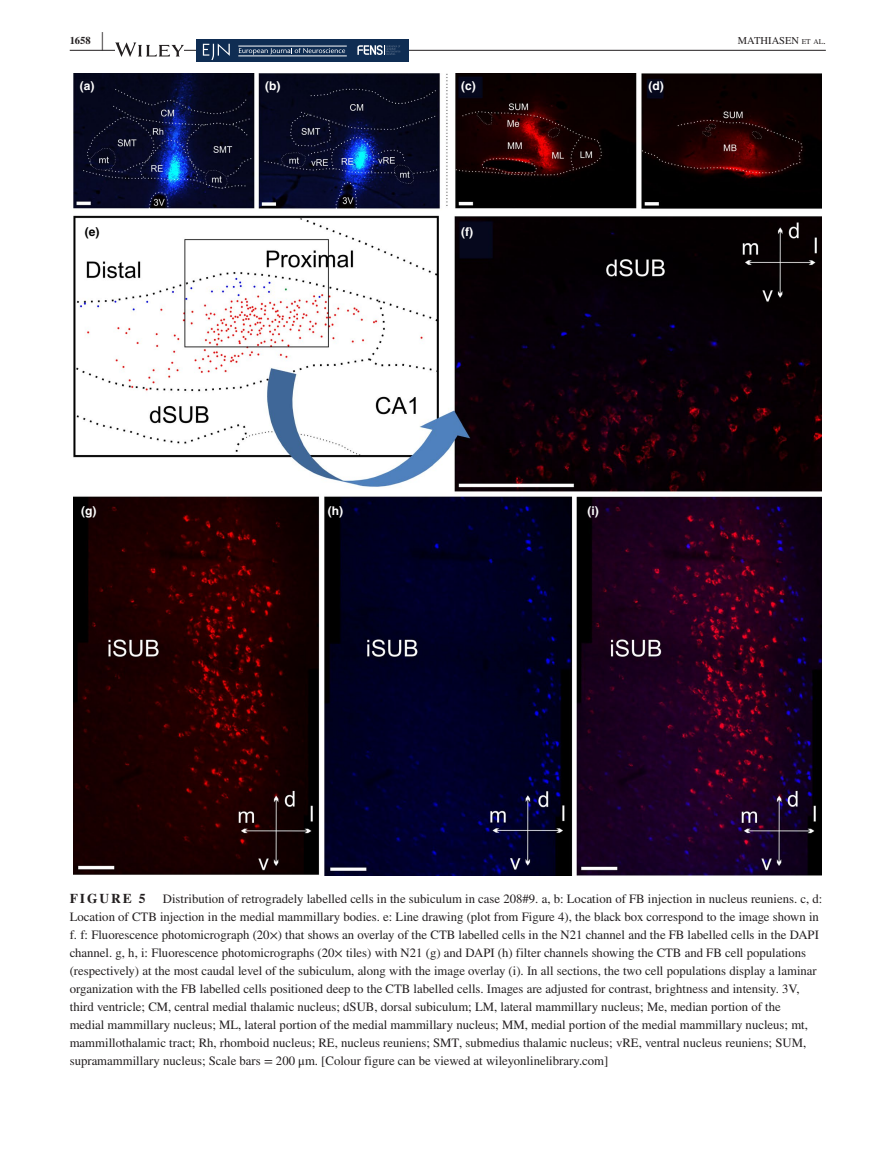
<style>
.page{position:relative;width:893px;height:1174px;background:#fff}
.page>*{position:absolute;margin:0;border:0;box-sizing:border-box;transform-origin:0 0}
.t1{font:700 25.95px "STIX";color:#231f20;scale:.36 1}
.t2{font:700 13.5px "STIX";letter-spacing:.14em;color:#231f20}
.t3{font:12.75px/18px "STIX";color:#231f20}
.t4{font:700 12px "Helvetica";color:#fff}
.t5{font:700 12px "Helvetica";color:#000}
.t6{font:10.5px "STIX";color:#231f20}
.t7{font:700 10.5px "STIX";color:#231f20}
.s1{font-size:7.35px}
</style>
<div class="page">
<hr style="left:70px;top:50px;width:756px;height:1px;background:#231f20">
<svg style="left:115px;top:42px;width:69px;height:15px"></svg>
<div style="left:196px;top:39px;width:213px;height:22px;background:#0f2d53"></div>
<svg style="left:357px;top:45px;width:43px;height:10px"></svg>
<svg style="left:203px;top:43px;width:27px;height:17px"></svg>
<svg style="left:239px;top:48px;width:106px;height:7px"></svg>
<hr style="left:238px;top:56px;width:109px;height:1px;background:#fff">
<hr style="left:238px;top:46px;width:109px;height:1px;background:#fff">
<img style="left:74px;top:73px;width:748px;height:802px">
<p class="t7" style="left:70px;top:34px;width:22px">1658</p>
<h1 class="t1" style="left:102px;top:26px;width:7px">|</h1>
<p class="t6" style="left:738px;top:33px;width:89px">MATHIASEN <span class="s1">et al</span>.</p>
<p class="t4" style="left:80px;top:78px;width:16px">(a)</p>
<p class="t4" style="left:265px;top:78px;width:17px">(b)</p>
<p class="t4" style="left:461px;top:78px;width:16px">(c)</p>
<p class="t4" style="left:648px;top:78px;width:17px">(d)</p>
<p class="t5" style="left:85px;top:224px;width:16px">(e)</p>
<p class="t4" style="left:461px;top:224px;width:13px">(f)</p>
<p class="t4" style="left:81px;top:503px;width:17px">(g)</p>
<p class="t4" style="left:328px;top:503px;width:17px">(h)</p>
<p class="t4" style="left:587px;top:503px;width:13px">(i)</p>
<p class="t2" style="left:70px;top:890px;width:77px">FIGURE 5</p>
<p class="t3" style="left:70px;top:890px;width:754px;text-indent:93px">Distribution of retrogradely labelled cells in the subiculum in case 208#9. a, b: Location of FB injection in nucleus reuniens. c, d:<br>Location of CTB injection in the medial mammillary bodies. e: Line drawing (plot from Figure 4), the black box correspond to the image shown in f. f: Fluorescence photomicrograph (20×) that shows an overlay of the CTB labelled cells in the N21 channel and the FB labelled cells in the DAPI channel. g, h, i: Fluorescence photomicrographs (20× tiles) with N21 (g) and DAPI (h) filter channels showing the CTB and FB cell populations (respectively) at the most caudal level of the subiculum, along with the image overlay (i). In all sections, the two cell populations display a laminar organization with the FB labelled cells positioned deep to the CTB labelled cells. Images are adjusted for contrast, brightness and intensity. 3V, third ventricle; CM, central medial thalamic nucleus; dSUB, dorsal subiculum; LM, lateral mammillary nucleus; Me, median portion of the<br>medial mammillary nucleus; ML, lateral portion of the medial mammillary nucleus; MM, medial portion of the medial mammillary nucleus; mt, mammillothalamic tract; Rh, rhomboid nucleus; RE, nucleus reuniens; SMT, submedius thalamic nucleus; vRE, ventral nucleus reuniens; SUM, supramammillary nucleus; Scale bars = 200 μm. [Colour figure can be viewed at wileyonlinelibrary.com]</p>
</div>
